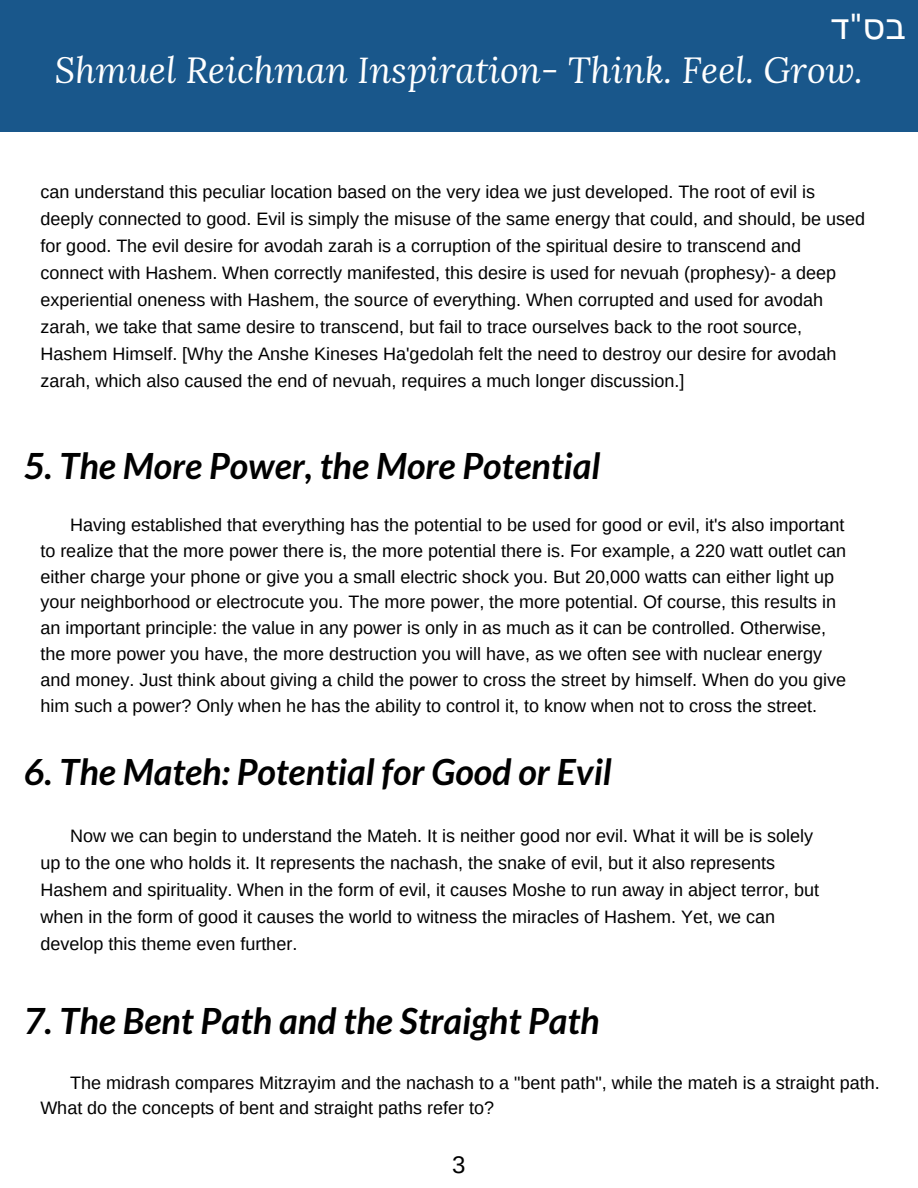
<style>
.page{position:relative;width:918px;height:1188px;background:#fff}
.page>*{position:absolute;margin:0;border:0;box-sizing:border-box;transform-origin:0 0}
.t1{font:italic 700 36px "Lato";color:#000}
.t2{font:italic 36px "Lora";color:#fff}
.t3{font:36px "DejaVu Sans";color:#fff}
.t4{font:24px "Arimo";color:#000}
.t5{font:18px/27px "Arimo";color:#000}
.s1{font-family:"Lora"}
</style>
<div class="page">
<div style="left:0;top:0;width:918px;height:131px;background:#19578b"></div>
<h1 class="t3" style="left:830px;top:6px;width:78px">ס<span class="s1">"</span>ד ב</h1>
<h1 class="t2" style="left:55px;top:46px;width:809px">Shmuel Reichman Inspiration- Think. Feel. Grow.</h1>
<p class="t5" style="left:40px;top:178px;width:826px">can understand this peculiar location based on the very idea we just developed. The root of evil is deeply connected to good. Evil is simply the misuse of the same energy that could, and should, be used for good. The evil desire for avodah zarah is a corruption of the spiritual desire to transcend and connect with Hashem. When correctly manifested, this desire is used for nevuah (prophesy)- a deep experiential oneness with Hashem, the source of everything. When corrupted and used for avodah zarah, we take that same desire to transcend, but fail to trace ourselves back to the root source, Hashem Himself. [Why the Anshe Kineses Ha'gedolah felt the need to destroy our desire for avodah zarah, which also caused the end of nevuah, requires a much longer discussion.]</p>
<h1 class="t1" style="left:24px;top:443px;width:578px">5. The More Power, the More Potential</h1>
<p class="t5" style="left:40px;top:512px;width:807px;line-height:25.8px;text-indent:30px">Having established that everything has the potential to be used for good or evil, it's also important to realize that the more power there is, the more potential there is. For example, a 220 watt outlet can either charge your phone or give you a small electric shock you. But 20,000 watts can either light up your neighborhood or electrocute you. The more power, the more potential. Of course, this results in an important principle: the value in any power is only in as much as it can be controlled. Otherwise, the more power you have, the more destruction you will have, as we often see with nuclear energy and money. Just think about giving a child the power to cross the street by himself. When do you give him such a power? Only when he has the ability to control it, to know when not to cross the street.</p>
<h1 class="t1" style="left:24px;top:750px;width:590px">6. The Mateh: Potential for Good or Evil</h1>
<p class="t5" style="left:40px;top:823px;width:780px;text-indent:30px">Now we can begin to understand the Mateh. It is neither good nor evil. What it will be is solely up to the one who holds it. It represents the nachash, the snake of evil, but it also represents Hashem and spirituality. When in the form of evil, it causes Moshe to run away in abject terror, but when in the form of good it causes the world to witness the miracles of Hashem. Yet, we can develop this theme even further.</p>
<h1 class="t1" style="left:24px;top:998px;width:578px">7. The Bent Path and the Straight Path</h1>
<p class="t5" style="left:40px;top:1071px;width:841px;line-height:24.8px;text-indent:30px">The midrash compares Mitzrayim and the nachash to a "bent path", while the mateh is a straight path.<br>What do the concepts of bent and straight paths refer to?</p>
<h2 class="t4" style="left:452px;top:1151px;width:15px">3</h2>
</div>
